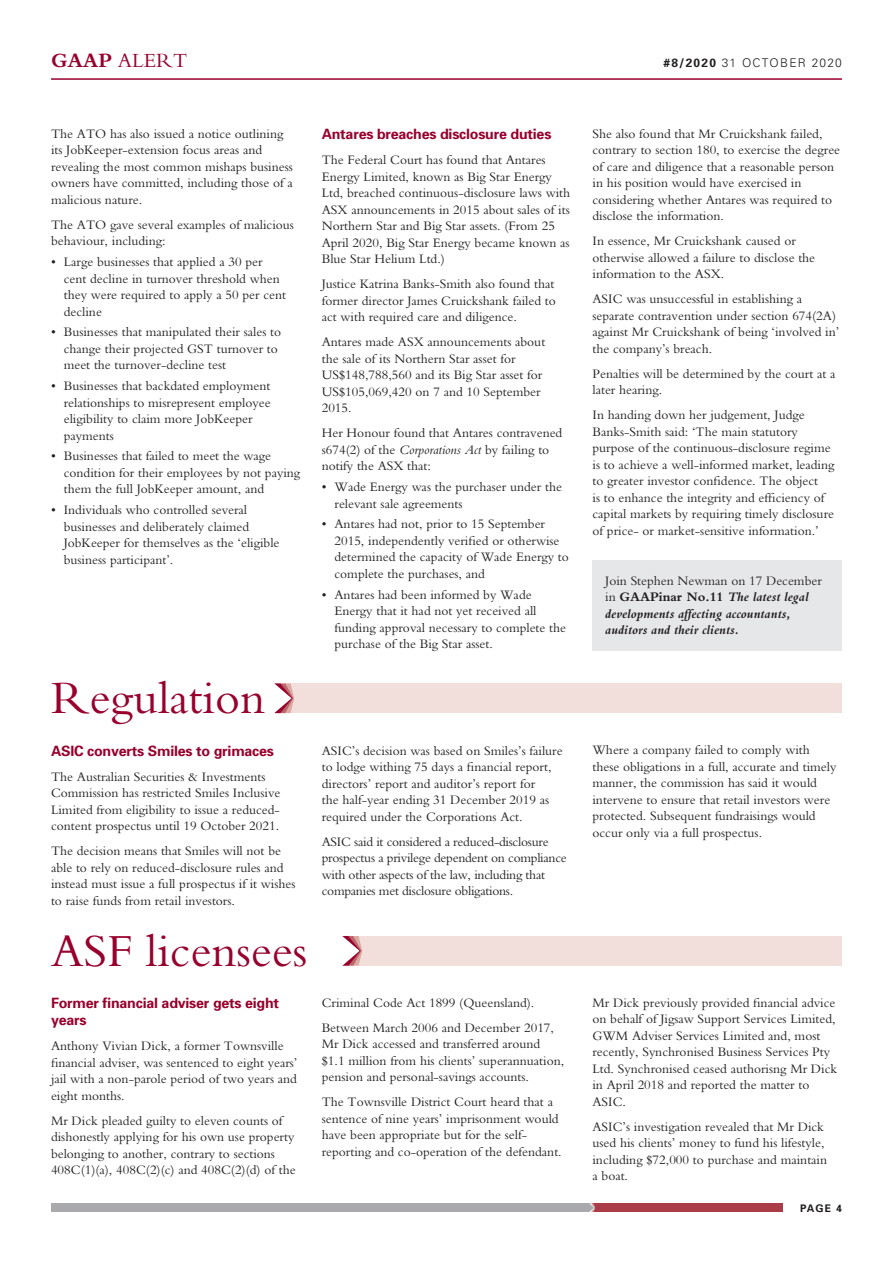
<style>
.page{position:relative;width:893px;height:1263px;background:#fff}
.page>*{position:absolute;margin:0;border:0;box-sizing:border-box;transform-origin:0 0}
.t1{font:48px "Bembo";color:#98012d}
.t2{font:21px "Bembo";color:#98012d}
.t3{font:700 14.25px/17.2px "Univers";letter-spacing:-.015em;color:#98012d}
.t4{font:13.5px/16.5px "Bembo";color:#231f20}
.t5{font:13.5px/16.5px "Bembo";letter-spacing:-.02em;color:#231f20}
.t6{font:italic 700 13.5px/16.5px "M Bembo";color:#231f20}
.t7{font:300 12px "Univers";letter-spacing:.1em;color:#231f20}
.t8{font:700 10.5px "Univers";color:#231f20}
.s1{font-weight:700}
.s2{font-style:italic}
.s3{font-family:"Bembo";font-weight:400;font-style:normal}
.s4{font-family:"Bembo";font-style:normal}
</style>
<div class="page">
<div style="left:592px;top:561px;width:250px;height:90px;background:#e6e7e9"></div>
<hr style="left:51px;top:78px;width:791px;height:2px;background:#98012d">
<div style="left:51px;top:1203px;width:541px;height:9px;background:#a8a9ad"></div>
<div style="left:592px;top:1203px;width:191px;height:9px;background:#aa3c48"></div>
<svg style="left:589px;top:1203px;width:6px;height:9px"></svg>
<div style="left:290px;top:683px;width:552px;height:30px;background:#f2dfdc"></div>
<svg style="left:274px;top:683px;width:20px;height:30px"></svg>
<div style="left:358px;top:936px;width:484px;height:30px;background:#f2dfdc"></div>
<svg style="left:342px;top:936px;width:20px;height:30px"></svg>
<h2 class="t2" style="left:51px;top:48px;width:138px"><span class="s1">GAAP</span> ALERT</h2>
<p class="t7" style="left:663px;top:55px;width:180px"><span class="s1">#8/2020</span> 31 OCTOBER 2020</p>
<p class="t4" style="left:51px;top:125px;width:243px">The ATO has also issued a notice outlining its JobKeeper-extension focus areas and revealing the most common mishaps business owners have committed, including those of a malicious nature.</p>
<p class="t4" style="left:51px;top:216px;width:244px">The ATO gave several examples of malicious behaviour, including:</p>
<p class="t4" style="left:64px;top:253px;width:224px;text-indent:-13px">• Large businesses that applied a 30 per cent decline in turnover threshold when they were required to apply a 50 per cent decline</p>
<p class="t4" style="left:64px;top:324px;width:219px;text-indent:-13px">• Businesses that manipulated their sales to change their projected GST turnover to meet the turnover-decline test</p>
<p class="t4" style="left:64px;top:377px;width:208px;text-indent:-13px">• Businesses that backdated employment relationships to misrepresent employee eligibility to claim more JobKeeper payments</p>
<p class="t4" style="left:64px;top:448px;width:238px;text-indent:-13px">• Businesses that failed to meet the wage condition for their employees by not paying them the full JobKeeper amount, and</p>
<p class="t4" style="left:64px;top:501px;width:217px;text-indent:-13px">• Individuals who controlled several businesses and deliberately claimed JobKeeper for themselves as the ‘eligible business participant’.</p>
<h1 class="t1" style="left:51px;top:670px;width:216px">Regulation</h1>
<p class="t3" style="left:51px;top:742px;width:225px">ASIC converts Smiles to grimaces</p>
<p class="t4" style="left:51px;top:768px;width:231px">The Australian Securities &amp; Investments Commission has restricted Smiles Inclusive Limited from eligibility to issue a reduced&shy;content prospectus until 19 October 2021.</p>
<p class="t4" style="left:51px;top:843px;width:246px">The decision means that Smiles will not be able to rely on reduced-disclosure rules and instead must issue a full prospectus if it wishes to raise funds from retail investors.</p>
<h1 class="t1" style="left:51px;top:923px;width:258px">ASF licensees</h1>
<p class="t3" style="left:51px;top:994px;width:230px">Former financial adviser gets eight years</p>
<p class="t4" style="left:51px;top:1038px;width:248px">Anthony Vivian Dick, a former Townsville financial adviser, was sentenced to eight years’ jail with a non-parole period of two years and eight months.</p>
<p class="t4" style="left:51px;top:1112px;width:246px">Mr Dick pleaded guilty to eleven counts of dishonestly applying for his own use property belonging to another, contrary to sections 408C(1)(a), 408C(2)(c) and 408C(2)(d) of the</p>
<p class="t3" style="left:322px;top:125px;width:231px">Antares breaches disclosure duties</p>
<p class="t4" style="left:322px;top:152px;width:250px">The Federal Court has found that Antares Energy Limited, known as Big Star Energy Ltd, breached continuous-disclosure laws with ASX announcements in 2015 about sales of its Northern Star and Big Star assets. (From 25<br>April 2020, Big Star Energy became known as Blue Star Helium Ltd.)</p>
<p class="t4" style="left:322px;top:275px;width:236px;text-align:justify">Justice Katrina Banks-Smith also found that former director James Cruickshank failed to act with required care and diligence.</p>
<p class="t4" style="left:322px;top:333px;width:225px">Antares made ASX announcements about the sale of its Northern Star asset for<br>US$148,788,560 and its Big Star asset for<br>US$105,069,420 on 7 and 10 September<br>2015.</p>
<p class="t4" style="left:322px;top:424px;width:242px">Her Honour found that Antares contravened s674(2) of the <span class="s2">Corporations Act</span> by failing to notify the ASX that:</p>
<p class="t4" style="left:334px;top:478px;width:229px;text-indent:-13px">• Wade Energy was the purchaser under the relevant sale agreements</p>
<p class="t4" style="left:334px;top:515px;width:236px;text-indent:-13px">• Antares had not, prior to 15 September 2015, independently verified or otherwise determined the capacity of Wade Energy to complete the purchases, and</p>
<p class="t4" style="left:334px;top:586px;width:233px;text-indent:-13px">• Antares had been informed by Wade Energy that it had not yet received all funding approval necessary to complete the purchase of the Big Star asset.</p>
<p class="t4" style="left:322px;top:742px;width:242px">ASIC’s decision was based on Smiles’s failure to lodge withing 75 days a financial report, directors’ report and auditor’s report for<br>the half-year ending 31 December 2019 as required under the Corporations Act.</p>
<p class="t5" style="left:322px;top:833px;width:247px">ASIC said it considered a reduced-disclosure prospectus a privilege dependent on compliance with other aspects of the law, including that companies met disclosure obligations.</p>
<p class="t4" style="left:322px;top:990px;width:234px;line-height:25px">Criminal Code Act 1899 (Queensland).<br>Between March 2006 and December 2017,</p>
<p class="t4" style="left:322px;top:1035px;width:244px">Mr Dick accessed and transferred around $1.1 million from his clients’ superannuation, pension and personal-savings accounts.</p>
<p class="t4" style="left:322px;top:1093px;width:242px">The Townsville District Court heard that a sentence of nine years’ imprisonment would have been appropriate but for the self&shy;reporting and co-operation of the defendant.</p>
<p class="t4" style="left:592px;top:125px;width:249px">She also found that Mr Cruickshank failed, contrary to section 180, to exercise the degree of care and diligence that a reasonable person in his position would have exercised in considering whether Antares was required to disclose the information.</p>
<p class="t4" style="left:592px;top:233px;width:224px">In essence, Mr Cruickshank caused or otherwise allowed a failure to disclose the information to the ASX.</p>
<p class="t4" style="left:592px;top:291px;width:248px">ASIC was unsuccessful in establishing a separate contravention under section 674(2A) against Mr Cruickshank of being ‘involved in’ the company’s breach.</p>
<p class="t4" style="left:592px;top:365px;width:245px">Penalties will be determined by the court at a later hearing.</p>
<p class="t4" style="left:592px;top:407px;width:243px">In handing down her judgement, Judge Banks-Smith said: ‘The main statutory purpose of the continuous-disclosure regime is to achieve a well-informed market, leading to greater investor confidence. The object<br>is to enhance the integrity and efficiency of capital markets by requiring timely disclosure of price- or market-sensitive information.’</p>
<p class="t4" style="left:605px;top:572px;width:218px">Join Stephen Newman on 17 December</p>
<p class="t6" style="left:605px;top:589px;width:205px"><span class="s3">in</span> <span class="s4">GAAPinar No.11</span> The latest legal developments affecting accountants, auditors and their clients.</p>
<p class="t4" style="left:592px;top:742px;width:245px">Where a company failed to comply with these obligations in a full, accurate and timely manner, the commission has said it would intervene to ensure that retail investors were protected. Subsequent fundraisings would occur only via a full prospectus.</p>
<p class="t4" style="left:592px;top:994px;width:246px">Mr Dick previously provided financial advice on behalf of Jigsaw Support Services Limited, GWM Adviser Services Limited and, most recently, Synchronised Business Services Pty Ltd. Synchronised ceased authorisng Mr Dick in April 2018 and reported the matter to ASIC.</p>
<p class="t4" style="left:592px;top:1118px;width:236px">ASIC’s investigation revealed that Mr Dick used his clients’ money to fund his lifestyle, including $72,000 to purchase and maintain a boat.</p>
<p class="t8" style="left:800px;top:1201px;width:43px">PAGE 4</p>
</div>
